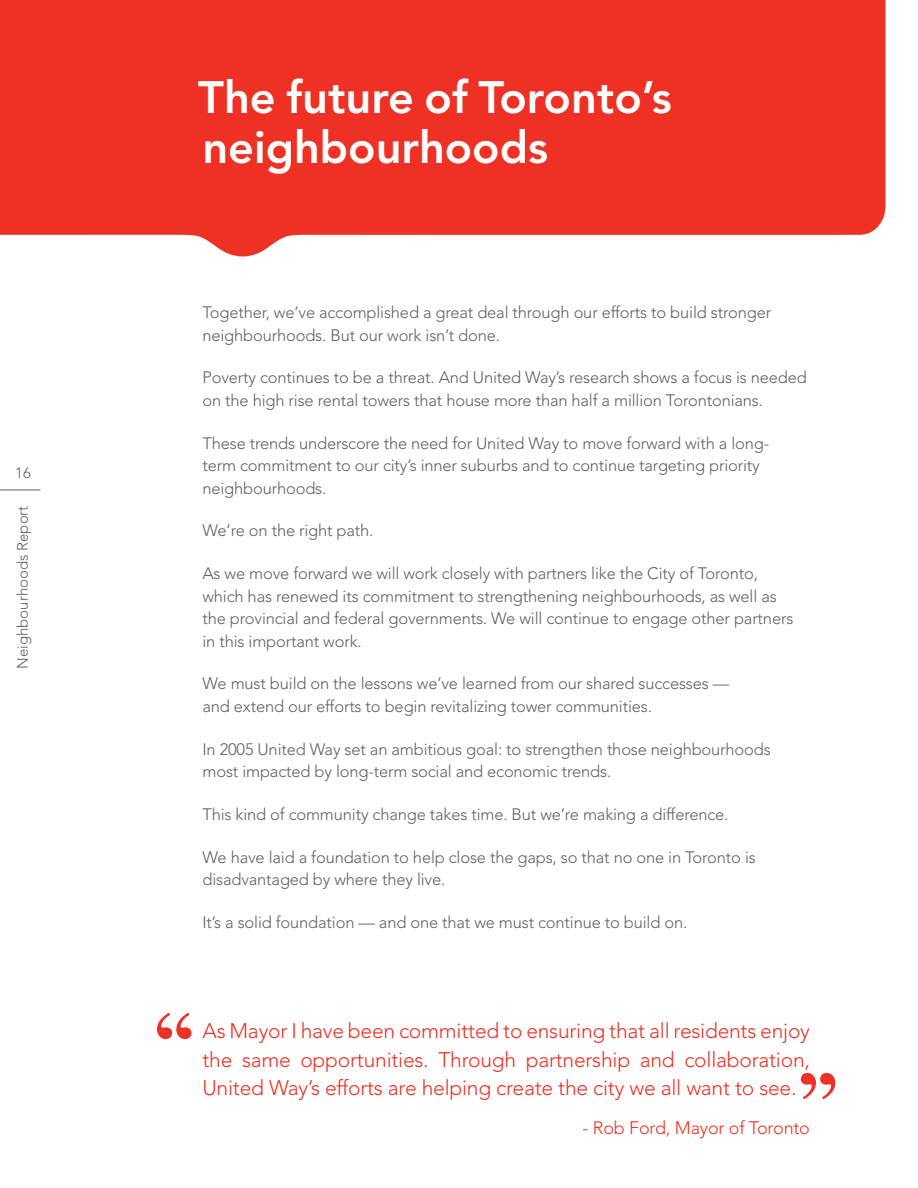
<style>
.page{position:relative;width:918px;height:1188px;background:#fff}
.page>*{position:absolute;margin:0;border:0;box-sizing:border-box;transform-origin:0 0}
.t1{font:108px "Times";color:#ee3124}
.t2{font:800 45px/49.2px "Avenir LT Std";color:#fff}
.t3{font:300 21px/28.2px "Avenir";letter-spacing:-.01em;color:#ee3124;text-align:justify}
.t4{font:300 18px "Avenir";letter-spacing:-.01em;color:#ee3124}
.t5{font:300 16.5px/22.5px "Avenir";letter-spacing:-.01em;color:#5f6062}
.t6{font:300 15px "Avenir";color:#5f6062}
</style>
<div class="page">
<hr style="left:0;top:490px;width:40px;height:1px;background:#5f6062">
<svg style="left:0;top:0;width:885px;height:256px;background:#ef4135"></svg>
<p class="t6" style="left:15px;top:464px;width:17px">16</p>
<p class="t6" style="left:14px;top:669px;width:165px;rotate:-90deg">Neighbourhoods Report</p>
<h2 class="t2" style="left:198px;top:73px;width:475px">The future of Toronto’s neighbourhoods</h2>
<p class="t5" style="left:202px;top:301px;width:570px">Together, we’ve accomplished a great deal through our efforts to build stronger neighbourhoods. But our work isn’t done.</p>
<p class="t5" style="left:202px;top:366px;width:606px">Poverty continues to be a threat. And United Way’s research shows a focus is needed on the high rise rental towers that house more than half a million Torontonians.</p>
<p class="t5" style="left:202px;top:432px;width:568px">These trends underscore the need for United Way to move forward with a long&shy;term commitment to our city’s inner suburbs and to continue targeting priority neighbourhoods.</p>
<p class="t5" style="left:202px;top:519px;width:173px">We’re on the right path.</p>
<p class="t5" style="left:202px;top:562px;width:592px">As we move forward we will work closely with partners like the City of Toronto, which has renewed its commitment to strengthening neighbourhoods, as well as the provincial and federal governments. We will continue to engage other partners in this important work.</p>
<p class="t5" style="left:202px;top:673px;width:528px">We must build on the lessons we’ve learned from our shared successes — and extend our efforts to begin revitalizing tower communities.</p>
<p class="t5" style="left:202px;top:738px;width:570px">In 2005 United Way set an ambitious goal: to strengthen those neighbourhoods most impacted by long-term social and economic trends.</p>
<p class="t5" style="left:202px;top:803px;width:528px">This kind of community change takes time. But we’re making a difference.</p>
<p class="t5" style="left:202px;top:846px;width:555px">We have laid a foundation to help close the gaps, so that no one in Toronto is disadvantaged by where they live.</p>
<p class="t5" style="left:202px;top:911px;width:486px">It’s a solid foundation — and one that we must continue to build on.</p>
<h1 class="t1" style="left:147px;top:948px;width:57px">‘‘</h1>
<p class="t3" style="left:202px;top:1017px;width:609px">As Mayor I have been committed to ensuring that all residents enjoy the same opportunities. Through partnership and collaboration, United Way’s efforts are helping create the city we all want to see.</p>
<p class="t4" style="left:583px;top:1117px;width:229px">- Rob Ford, Mayor of Toronto</p>
<h1 class="t1" style="left:845px;top:1164px;width:57px;rotate:-180deg">‘‘</h1>
</div>
